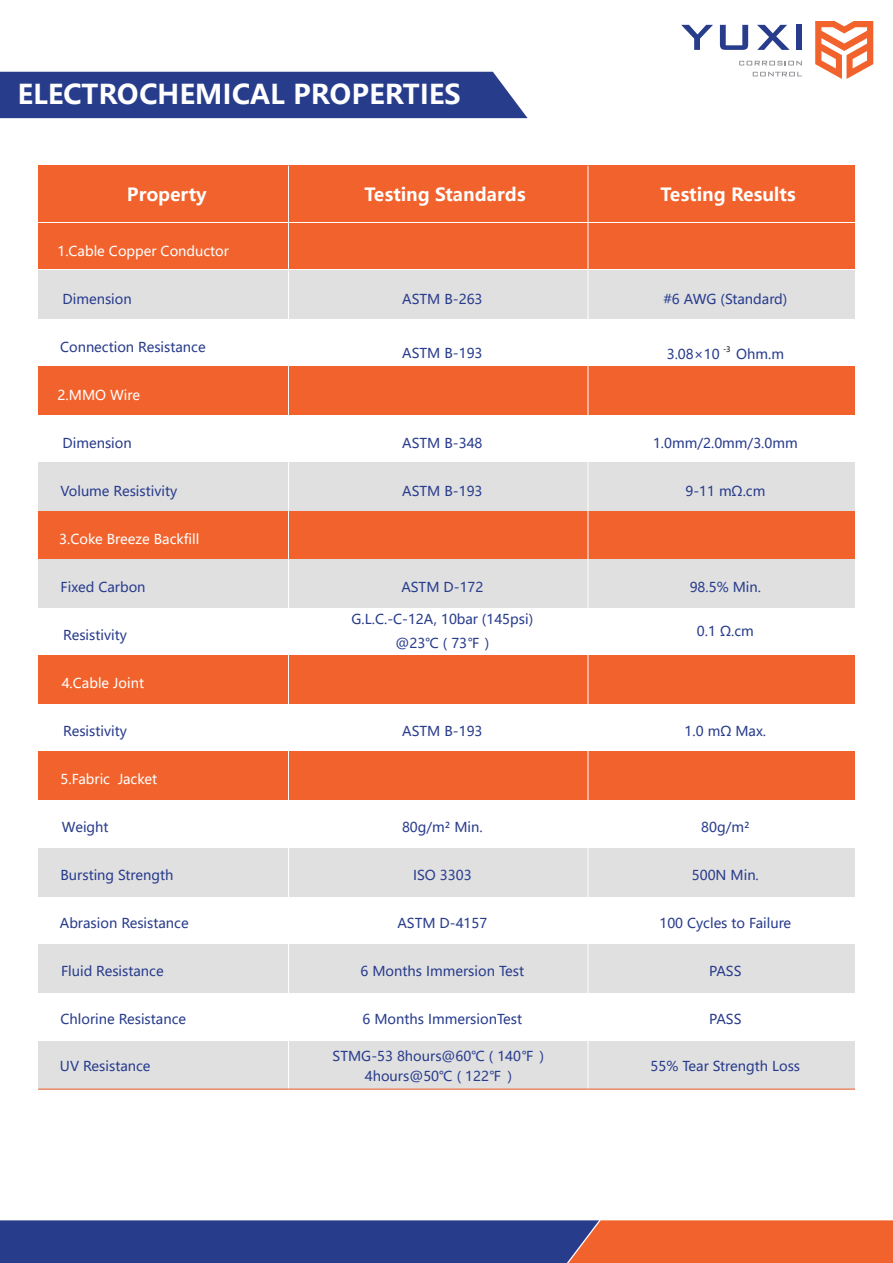
<style>
.page{position:relative;width:893px;height:1263px;background:#fff}
.page>*{position:absolute;margin:0;border:0;box-sizing:border-box;transform-origin:0 0}
.t1{font:700 27px "Microsoft Ya Hei";color:#fff}
.t2{font:700 18px "Microsoft Ya Hei";color:#fff}
.t3{font:13.5px/23.9px "Microsoft Ya Hei";color:#283c8c;text-align:center}
.t4{font:13.5px "Microsoft Ya Hei";color:#fff}
.t5{font:7.5px "Microsoft Ya Hei";color:#000}
</style>
<div class="page">
<svg style="left:0;top:1220px;width:893px;height:43px"></svg>
<div style="left:0;top:72px;width:528px;height:46px;background:#283c8c"></div>
<svg style="left:815px;top:21px;width:58px;height:58px"></svg>
<svg style="left:681px;top:25px;width:32px;height:25px"></svg>
<svg style="left:720px;top:25px;width:28px;height:25px"></svg>
<svg style="left:757px;top:25px;width:33px;height:25px"></svg>
<div style="left:796px;top:25px;width:6px;height:25px;background:#283c8c"></div>
<svg style="left:739px;top:61px;width:63px;height:4px"></svg>
<svg style="left:753px;top:72px;width:49px;height:4px"></svg>
<div style="left:38px;top:223px;width:817px;height:46px;background:#f2622c"></div>
<div style="left:38px;top:166px;width:817px;height:56px;background:#f2622c"></div>
<div style="left:38px;top:270px;width:817px;height:48px;background:#e0e0e1"></div>
<div style="left:38px;top:366px;width:817px;height:48px;background:#f2622c"></div>
<div style="left:38px;top:511px;width:817px;height:49px;background:#f2622c"></div>
<div style="left:38px;top:463px;width:817px;height:48px;background:#e0e0e1"></div>
<div style="left:38px;top:559px;width:817px;height:48px;background:#e0e0e1"></div>
<div style="left:38px;top:655px;width:817px;height:49px;background:#f2622c"></div>
<div style="left:38px;top:752px;width:817px;height:48px;background:#f2622c"></div>
<div style="left:38px;top:848px;width:817px;height:48px;background:#e0e0e1"></div>
<div style="left:38px;top:944px;width:817px;height:49px;background:#e0e0e1"></div>
<div style="left:38px;top:1041px;width:817px;height:48px;background:#e0e0e1"></div>
<hr style="left:588px;top:166px;width:1px;height:925px;background:#fff">
<hr style="left:288px;top:166px;width:1px;height:925px;background:#fff">
<hr style="left:38px;top:1089px;width:817px;height:1px;background:#f2622c">
<h1 class="t1" style="left:18px;top:75px;width:445px">ELECTROCHEMICAL PROPERTIES</h1>
<h2 class="t2" style="left:127px;top:182px;width:81px">Property</h2>
<h2 class="t2" style="left:364px;top:182px;width:163px">Testing Standards</h2>
<h2 class="t2" style="left:660px;top:182px;width:137px">Testing Results</h2>
<p class="t4" style="left:57px;top:242px;width:173px">1.Cable Copper Conductor</p>
<p class="t3" style="left:63px;top:287px;width:71px">Dimension</p>
<p class="t3" style="left:60px;top:335px;width:147px">Connection Resistance</p>
<p class="t3" style="left:402px;top:287px;width:82px">ASTM B-263</p>
<p class="t3" style="left:663px;top:287px;width:126px">#6 AWG (Standard)</p>
<p class="t3" style="left:402px;top:341px;width:82px">ASTM B-193</p>
<p class="t3" style="left:667px;top:342px;width:54px">3.08×10</p>
<p class="t5" style="left:723px;top:344px;width:9px">-3</p>
<p class="t3" style="left:736px;top:342px;width:49px">Ohm.m</p>
<p class="t4" style="left:58px;top:386px;width:84px">2.MMO Wire</p>
<p class="t3" style="left:63px;top:431px;width:71px">Dimension</p>
<p class="t3" style="left:402px;top:431px;width:82px">ASTM B-348</p>
<p class="t3" style="left:653px;top:431px;width:146px">1.0mm/2.0mm/3.0mm</p>
<p class="t3" style="left:61px;top:479px;width:118px">Volume Resistivity</p>
<p class="t3" style="left:402px;top:479px;width:82px">ASTM B-193</p>
<p class="t3" style="left:685px;top:479px;width:81px">9-11 mΩ.cm</p>
<p class="t4" style="left:59px;top:530px;width:142px">3.Coke Breeze Backfill</p>
<p class="t3" style="left:61px;top:575px;width:86px">Fixed Carbon</p>
<p class="t3" style="left:401px;top:575px;width:84px">ASTM D-172</p>
<p class="t3" style="left:690px;top:575px;width:73px">98.5% Min.</p>
<p class="t3" style="left:63px;top:623px;width:65px">Resistivity</p>
<p class="t3" style="left:697px;top:619px;width:58px">0.1 Ω.cm</p>
<p class="t4" style="left:62px;top:674px;width:84px">4.Cable Joint</p>
<p class="t3" style="left:352px;top:607px;width:183px">G.L.C.-C-12A, 10bar (145psi) @23℃ ( 73℉ )</p>
<p class="t3" style="left:63px;top:718px;width:65px">Resistivity</p>
<p class="t3" style="left:402px;top:718px;width:82px">ASTM B-193</p>
<p class="t3" style="left:685px;top:718px;width:83px">1.0 mΩ Max.</p>
<p class="t4" style="left:61px;top:770px;width:98px">5.Fabric Jacket</p>
<p class="t3" style="left:62px;top:814px;width:48px">Weight</p>
<p class="t3" style="left:402px;top:814px;width:82px">80g/m² Min.</p>
<p class="t3" style="left:701px;top:814px;width:50px">80g/m²</p>
<p class="t3" style="left:60px;top:862px;width:115px">Bursting Strength</p>
<p class="t3" style="left:413px;top:862px;width:60px">ISO 3303</p>
<p class="t3" style="left:692px;top:862px;width:69px">500N Min.</p>
<p class="t3" style="left:60px;top:910px;width:130px">Abrasion Resistance</p>
<p class="t3" style="left:397px;top:910px;width:91px">ASTM D-4157</p>
<p class="t3" style="left:659px;top:910px;width:133px">100 Cycles to Failure</p>
<p class="t3" style="left:61px;top:958px;width:104px">Fluid Resistance</p>
<p class="t3" style="left:361px;top:958px;width:165px">6 Months Immersion Test</p>
<p class="t3" style="left:709px;top:958px;width:34px">PASS</p>
<p class="t3" style="left:60px;top:1006px;width:127px">Chlorine Resistance</p>
<p class="t3" style="left:363px;top:1006px;width:161px">6 Months ImmersionTest</p>
<p class="t3" style="left:709px;top:1006px;width:34px">PASS</p>
<p class="t3" style="left:60px;top:1054px;width:92px">UV Resistance</p>
<p class="t3" style="left:333px;top:1045px;width:221px;line-height:20.2px">STMG-53 8hours@60℃ ( 140℉ ）<br>4hours@50℃ ( 122℉ ）</p>
<p class="t3" style="left:651px;top:1054px;width:151px">55% Tear Strength Loss</p>
</div>
